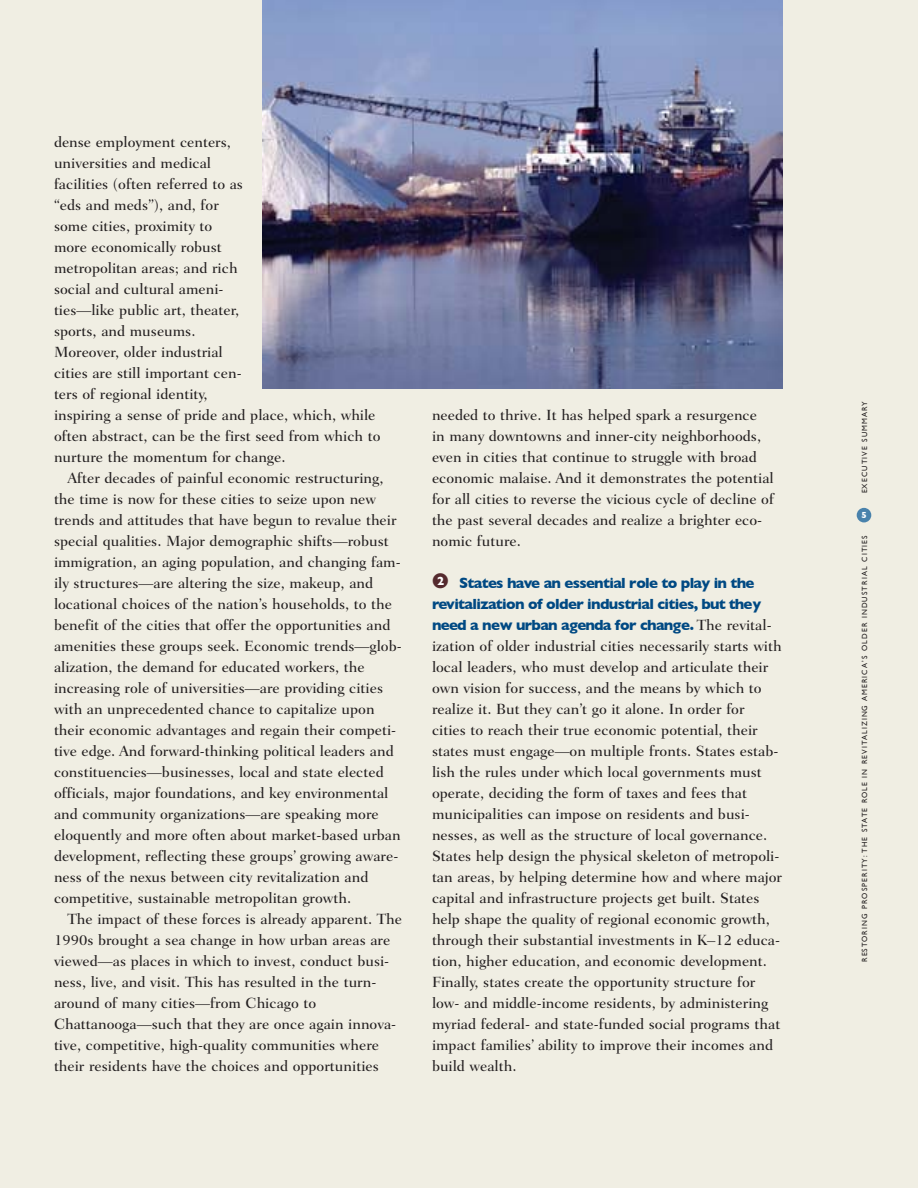
<style>
.page{position:relative;width:918px;height:1188px;background:#fff}
.page>*{position:absolute;margin:0;border:0;box-sizing:border-box;transform-origin:0 0}
.t1{font:500 15px/21px "Fairfield LH";color:#231f20}
.t2{font:700 15px/21px "Gill Sans";letter-spacing:-.045em;color:#004983}
.t3{font:700 9px "Gill Sans";color:#fff}
.t4{font:7.5px "Gill Sans";letter-spacing:.15em;color:#231f20}
.s1{color:#552a2e}
.s2{font-family:"Fairfield LH";font-weight:500;color:#231f20}
</style>
<div class="page">
<div style="left:0;top:0;width:918px;height:1187px;background:#f0eee3"></div>
<img style="left:263px;top:0;width:520px;height:388px">
<div style="left:857px;top:508px;width:14px;height:14px;background:#4982ac;border-radius:50%"></div>
<p class="t1" style="left:54px;top:133px;width:328px">dense employment centers,<br>universities and medical<br>facilities (often referred to as<br>“eds and meds”), and, for<br>some cities, proximity to<br>more economically robust<br>metropolitan areas; and rich<br>social and cultural ameni-<br>ties—like public art, theater,<br>sports, and museums.<br>Moreover, older industrial<br>cities are still important cen-<br>ters of regional identity,<br>inspiring a sense of pride and place, which, while often abstract, can be the first seed from which to nurture the momentum for change.</p>
<p class="t1" style="left:54px;top:469px;width:349px;text-indent:14px">After decades of painful economic restructuring, the time is now for these cities to seize upon new trends and attitudes that have begun to revalue their special qualities. Major demographic shifts—robust immigration, an aging population, and changing fam&shy;ily structures—are altering the size, makeup, and locational choices of the nation’s households, to the benefit of the cities that offer the opportunities and amenities these groups seek. Economic trends—glob&shy;alization, the demand for educated workers, the increasing role of universities—are providing cities with an unprecedented chance to capitalize upon their economic advantages and regain their competi&shy;tive edge. And forward-thinking political leaders and constituencies—businesses, local and state elected officials, major foundations, and key environmental and community organizations—are speaking more eloquently and more often about market-based urban development, reflecting these groups’ growing aware&shy;ness of the nexus between city revitalization and competitive, sustainable metropolitan growth.</p>
<p class="t1" style="left:54px;top:910px;width:350px;text-indent:14px">The impact of these forces is already apparent. The 1990s brought a sea change in how urban areas are viewed—as places in which to invest, conduct busi&shy;ness, live, and visit. This has resulted in the turn&shy;around of many cities—from Chicago to Chattanooga—such that they are once again innova&shy;tive, competitive, high-quality communities where their residents have the choices and opportunities</p>
<p class="t1" style="left:432px;top:406px;width:344px">needed to thrive. It has helped spark a resurgence<br>in many downtowns and inner-city neighborhoods, even in cities that continue to struggle with broad economic malaise. And it demonstrates the potential for all cities to reverse the vicious cycle of decline of the past several decades and realize a brighter eco&shy;nomic future.</p>
<p class="t2" style="left:432px;top:572px;width:341px"><span class="s1">●</span><sup>2</sup> States have an essential role to play in the revitalization of older industrial cities, but they need a new urban agenda for change. <span class="s2">The revital-</span></p>
<p class="t1" style="left:432px;top:637px;width:352px">ization of older industrial cities necessarily starts with local leaders, who must develop and articulate their own vision for success, and the means by which to realize it. But they can’t go it alone. In order for cities to reach their true economic potential, their states must engage—on multiple fronts. States estab&shy;lish the rules under which local governments must operate, deciding the form of taxes and fees that municipalities can impose on residents and busi&shy;nesses, as well as the structure of local governance.<br>States help design the physical skeleton of metropoli&shy;tan areas, by helping determine how and where major capital and infrastructure projects get built. States help shape the quality of regional economic growth, through their substantial investments in K–12 educa&shy;tion, higher education, and economic development.<br>Finally, states create the opportunity structure for low- and middle-income residents, by administering myriad federal- and state-funded social programs that impact families’ ability to improve their incomes and build wealth.</p>
<p class="t4" style="left:860px;top:493px;width:94px;rotate:-90deg">EXECUTIVE SUMMARY</p>
<p class="t3" style="left:862px;top:509px;width:7px">5</p>
<p class="t4" style="left:860px;top:962px;width:428px;rotate:-90deg">RESTORING PROSPERITY: THE STATE ROLE IN REVITALIZING AMERICA’S OLDER INDUSTRIAL CITIES</p>
</div>
